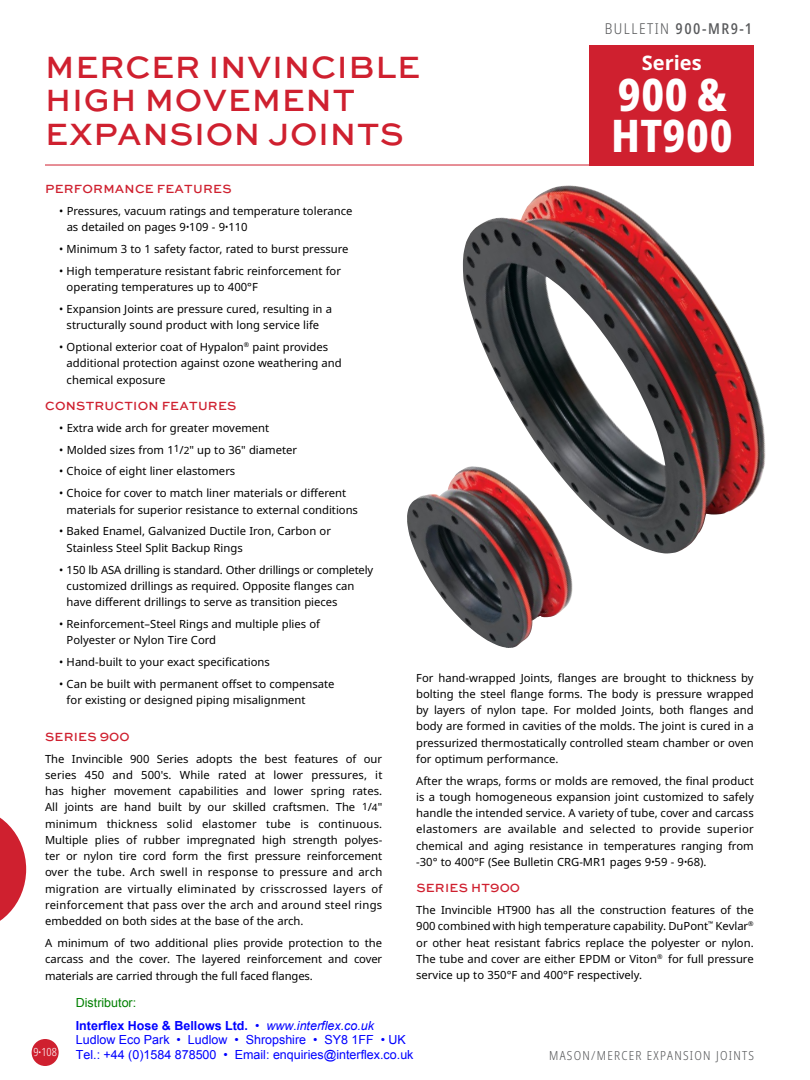
<style>
.page{position:relative;width:810px;height:1080px;background:#fff}
.page>*{position:absolute;margin:0;border:0;box-sizing:border-box;transform-origin:0 0}
.t1{font:800 condensed 45px/41.2px "Noto Sans";color:#fff}
.t2{font:500 32.5px/33.8px "Sweet Sans Pro";letter-spacing:.02em;color:#cf202f}
.t3{font:700 20px "Noto Sans";color:#fff}
.t4{font:500 condensed 15px "Noto Sans";letter-spacing:.1em;color:#58595b}
.t5{font:12.5px/14.4px "Arial";color:#00f}
.t6{font:500 12.5px "Sweet Sans Pro";letter-spacing:.02em;color:#cf202f}
.t7{font:700 12.5px/23px "Arial";color:#00f}
.t8{font:300 condensed 12.5px "Noto Sans";letter-spacing:.1em;color:#58595b}
.t9{font:11.25px/16.2px "Noto Sans";color:#000}
.t10{font:300 condensed 11.25px "Noto Sans";color:#fff}
.s1{font-weight:300}
.s2{font-size:8.75px}
.s3{font-size:10px}
.s4{font-size:7.5px}
.s5{font-weight:400;color:#008000}
.s6{font-weight:400}
.s7{font-weight:400;font-style:italic}
</style>
<div class="page">
<div style="left:32px;top:1039px;width:27px;height:27px;background:#cf202f;border-radius:50%"></div>
<svg style="left:0;top:817px;width:26px;height:104px"></svg>
<img style="left:407px;top:469px;width:165px;height:179px">
<img style="left:463px;top:185px;width:303px;height:369px">
<hr style="left:45px;top:165px;width:709px;height:1px;background:#cf202f">
<div style="left:590px;top:45px;width:164px;height:120px;background:#cf202f"></div>
<h2 class="t2" style="left:45px;top:48px;width:377px">MERCER INVINCIBLE<br>HIGH MOVEMENT<br>EXPANSION JOINTS</h2>
<h3 class="t4" style="left:605px;top:18px;width:148px"><span class="s1">BULLETIN</span> 900-MR9-1</h3>
<h3 class="t3" style="left:642px;top:49px;width:61px">Series</h3>
<h1 class="t1" style="left:611px;top:74px;width:123px">900 &amp;<br>HT900</h1>
<p class="t6" style="left:45px;top:180px;width:188px">PERFORMANCE FEATURES</p>
<p class="t9" style="left:67px;top:203px;width:287px;text-indent:-7px">• Pressures, vacuum ratings and temperature tolerance as detailed on pages 9<span class="s2">•</span>109 - 9<span class="s2">•</span>110</p>
<p class="t9" style="left:59px;top:241px;width:291px">• Minimum 3 to 1 safety factor, rated to burst pressure</p>
<p class="t9" style="left:67px;top:263px;width:276px;text-indent:-7px">• High temperature resistant fabric reinforcement for operating temperatures up to 400°F</p>
<p class="t9" style="left:59px;top:301px;width:274px;text-align:center">• Expansion Joints are pressure cured, resulting in a structurally sound product with long service life</p>
<p class="t9" style="left:67px;top:339px;width:277px;text-indent:-7px">• Optional exterior coat of Hypalon<sup>®</sup> paint provides additional protection against ozone weathering and chemical exposure</p>
<p class="t6" style="left:45px;top:396px;width:193px">CONSTRUCTION FEATURES</p>
<p class="t9" style="left:59px;top:420px;width:212px">• Extra wide arch for greater movement</p>
<p class="t9" style="left:59px;top:442px;width:239px">• Molded sizes from 1<span class="s3">1</span>/<span class="s3">2</span>" up to 36" diameter</p>
<p class="t9" style="left:59px;top:463px;width:178px">• Choice of eight liner elastomers</p>
<p class="t9" style="left:67px;top:485px;width:293px;text-indent:-7px">• Choice for cover to match liner materials or different materials for superior resistance to external conditions</p>
<p class="t9" style="left:67px;top:523px;width:266px;text-indent:-7px">• Baked Enamel, Galvanized Ductile Iron, Carbon or<br>Stainless Steel Split Backup Rings</p>
<p class="t9" style="left:67px;top:562px;width:308px;text-indent:-7px">• 150 lb ASA drilling is standard. Other drillings or completely customized drillings as required. Opposite flanges can have different drillings to serve as transition pieces</p>
<p class="t9" style="left:67px;top:616px;width:255px;text-indent:-7px">• Reinforcement–Steel Rings and multiple plies of<br>Polyester or Nylon Tire Cord</p>
<p class="t9" style="left:59px;top:654px;width:212px">• Hand-built to your exact specifications</p>
<p class="t9" style="left:67px;top:676px;width:269px;text-indent:-7px">• Can be built with permanent offset to compensate for existing or designed piping misalignment</p>
<p class="t6" style="left:45px;top:728px;width:86px">SERIES 900</p>
<p class="t9" style="left:45px;top:751px;width:339px;text-align:justify">The Invincible 900 Series adopts the best features of our series 450 and 500's. While rated at lower pressures, it has higher movement capabilities and lower spring rates.<br>All joints are hand built by our skilled craftsmen. The <span class="s3">1</span>/<span class="s3">4</span>" minimum thickness solid elastomer tube is continuous.<br>Multiple plies of rubber impregnated high strength polyes&shy;ter or nylon tire cord form the first pressure reinforcement over the tube. Arch swell in response to pressure and arch migration are virtually eliminated by crisscrossed layers of reinforcement that pass over the arch and around steel rings embedded on both sides at the base of the arch.</p>
<p class="t9" style="left:45px;top:935px;width:339px;text-align:justify">A minimum of two additional plies provide protection to the carcass and the cover. The layered reinforcement and cover materials are carried through the full faced flanges.</p>
<p class="t9" style="left:416px;top:670px;width:339px;text-align:justify">For hand-wrapped Joints, flanges are brought to thickness by bolting the steel flange forms. The body is pressure wrapped by layers of nylon tape. For molded Joints, both flanges and body are formed in cavities of the molds. The joint is cured in a pressurized thermostatically controlled steam chamber or oven for optimum performance.</p>
<p class="t9" style="left:416px;top:773px;width:339px;text-align:justify">After the wraps, forms or molds are removed, the final product is a tough homogeneous expansion joint customized to safely handle the intended service. A variety of tube, cover and carcass elastomers are available and selected to provide superior chemical and aging resistance in temperatures ranging from -30° to 400°F (See Bulletin CRG-MR1 pages 9<span class="s2">•</span>59 - 9<span class="s2">•</span>68).</p>
<p class="t6" style="left:416px;top:879px;width:105px">SERIES HT900</p>
<p class="t9" style="left:416px;top:902px;width:339px;text-align:justify">The Invincible HT900 has all the construction features of the 900 combined with high temperature capability. DuPont<sup>™</sup> Kevlar<sup>® </sup>or other heat resistant fabrics replace the polyester or nylon.<br>The tube and cover are either EPDM or Viton<sup>®</sup> for full pressure service up to 350°F and 400°F respectively.</p>
<p class="t10" style="left:33px;top:1044px;width:25px">9<span class="s4">•</span>108</p>
<p class="t7" style="left:76px;top:992px;width:300px"><span class="s5">Distributor:<br></span>Interflex Hose &amp; Bellows Ltd. <span class="s6">•</span> <span class="s7">www.interflex.co.uk</span></p>
<p class="t5" style="left:76px;top:1034px;width:339px">Ludlow Eco Park • Ludlow • Shropshire • SY8 1FF • UK<br>Tel.: +44 (0)1584 878500 • Email: enquiries@interflex.co.uk</p>
<p class="t8" style="left:549px;top:1047px;width:206px">MASON/MERCER EXPANSION JOINTS</p>
</div>
